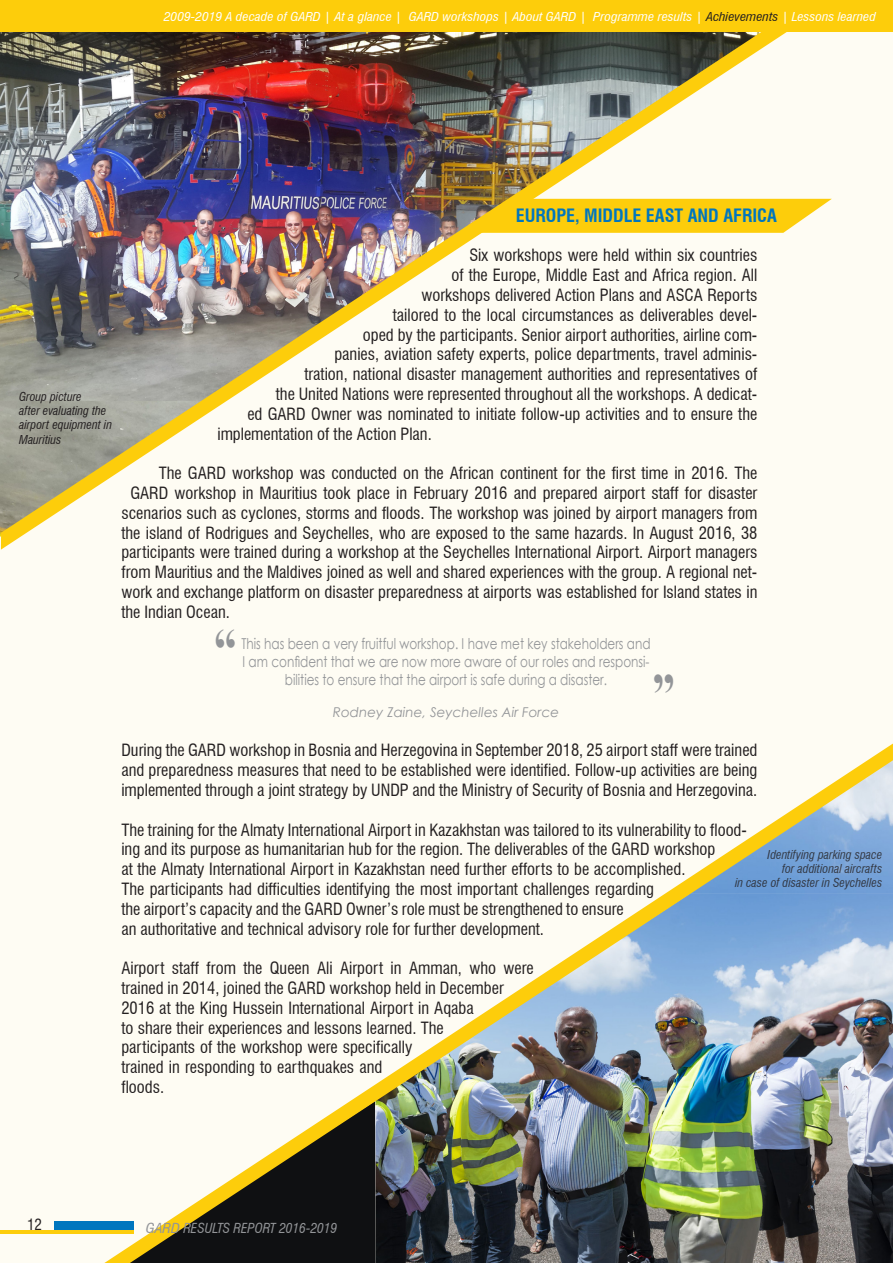
<style>
.page{position:relative;width:893px;height:1263px;background:#fff}
.page>*{position:absolute;margin:0;border:0;box-sizing:border-box;transform-origin:0 0}
.t1{font:700 56.25px "Times New Roman";color:#939598;scale:.8 1}
.t2{font:700 condensed 18px "Swiss 721 BT";color:#0076be}
.t3{font:condensed 16.5px/19.8px "Swiss 721 BT";color:#231f20}
.t4{font:15px/18px "Century Gothic";color:#939598;text-align:center;scale:.8 1}
.t5{font:condensed 15px "Swiss 721 BT";color:#231f20}
.t6{font:italic 13.5px "Century Gothic";color:#939598}
.t7{font:italic condensed 13.5px "Swiss 721 BT";color:#939598;scale:1.13 1}
.t8{font:italic condensed 12px/14.4px "Swiss 721 BT";color:#231f20}
.t9{font:italic condensed 12px "Swiss 721 BT";color:#fff;scale:1.13 1}
.s1{color:#231f20}
</style>
<div class="page">
<div style="left:0;top:18px;width:893px;height:1245px;background:#fefcf3"></div>
<img style="left:104px;top:743px;width:789px;height:520px">
<img style="left:1px;top:32px;width:831px;height:518px">
<div style="left:54px;top:1221px;width:80px;height:9px;background:#0076be"></div>
<hr style="left:0;top:1230px;width:134px;height:4px;background:#fdcd0b">
<div style="left:0;top:0;width:893px;height:32px;background:#fdcd0b"></div>
<svg style="left:476px;top:199px;width:356px;height:34px;background:#f9cd1d"></svg>
<p class="t9" style="left:164px;top:9px;width:632px">2009-2019 A decade of GARD | At a glance | GARD workshops | About GARD | Programme results | <span class="s1">Achievements</span> | Lessons learned</p>
<p class="t8" style="left:19px;top:389px;width:94px">Group picture<br>after evaluating the airport equipment in<br>Mauritius</p>
<p class="t2" style="left:516px;top:205px;width:263px">EUROPE, MIDDLE EAST AND AFRICA</p>
<p class="t3" style="left:469px;top:245px;width:289px">Six workshops were held within six countries</p>
<p class="t3" style="left:451px;top:265px;width:308px">of the Europe, Middle East and Africa region. All</p>
<p class="t3" style="left:421px;top:285px;width:338px">workshops delivered Action Plans and ASCA Reports</p>
<p class="t3" style="left:393px;top:305px;width:366px">tailored to the local circumstances as deliverables devel-</p>
<p class="t3" style="left:363px;top:325px;width:396px">oped by the participants. Senior airport authorities, airline com-</p>
<p class="t3" style="left:334px;top:344px;width:424px">panies, aviation safety experts, police departments, travel adminis-</p>
<p class="t3" style="left:304px;top:364px;width:455px">tration, national disaster management authorities and representatives of</p>
<p class="t3" style="left:276px;top:384px;width:483px">the United Nations were represented throughout all the workshops. A dedicat-</p>
<p class="t3" style="left:247px;top:404px;width:511px">ed GARD Owner was nominated to initiate follow-up activities and to ensure the</p>
<p class="t3" style="left:217px;top:424px;width:216px">implementation of the Action Plan.</p>
<p class="t3" style="left:159px;top:463px;width:600px">The GARD workshop was conducted on the African continent for the first time in 2016. The</p>
<p class="t3" style="left:130px;top:483px;width:628px">GARD workshop in Mauritius took place in February 2016 and prepared airport staff for disaster</p>
<p class="t3" style="left:121px;top:503px;width:638px">scenarios such as cyclones, storms and floods. The workshop was joined by airport managers from</p>
<p class="t3" style="left:121px;top:523px;width:638px">the island of Rodrigues and Seychelles, who are exposed to the same hazards. In August 2016, 38</p>
<p class="t3" style="left:121px;top:542px;width:638px">participants were trained during a workshop at the Seychelles International Airport. Airport managers</p>
<p class="t3" style="left:121px;top:562px;width:637px">from Mauritius and the Maldives joined as well and shared experiences with the group. A regional net-</p>
<p class="t3" style="left:121px;top:582px;width:638px">work and exchange platform on disaster preparedness at airports was established for Island states in</p>
<p class="t3" style="left:121px;top:602px;width:110px">the Indian Ocean.</p>
<p class="t1" style="left:214px;top:609px;width:30px">“</p>
<p class="t4" style="left:241px;top:634px;width:513px">This has been a very fruitful workshop. I have met key stakeholders and<br>I am confident that we are now more aware of our roles and responsi&shy;bilities to ensure that the airport is safe during a disaster.</p>
<p class="t6" style="left:333px;top:703px;width:228px">Rodney Zaine, Seychelles Air Force</p>
<p class="t1" style="left:652px;top:654px;width:30px">”</p>
<p class="t3" style="left:121px;top:740px;width:638px;text-align:justify">During the GARD workshop in Bosnia and Herzegovina in September 2018, 25 airport staff were trained and preparedness measures that need to be established were identified. Follow-up activities are being implemented through a joint strategy by UNDP and the Ministry of Security of Bosnia and Herzegovina.</p>
<p class="t3" style="left:121px;top:820px;width:627px">The training for the Almaty International Airport in Kazakhstan was tailored to its vulnerability to flood&shy;ing and its purpose as humanitarian hub for the region. The deliverables of the GARD workshop<br>at the Almaty International Airport in Kazakhstan need further efforts to be accomplished.<br>The participants had difficulties identifying the most important challenges regarding<br>the airport’s capacity and the GARD Owner’s role must be strengthened to ensure<br>an authoritative and technical advisory role for further development.</p>
<p class="t3" style="left:121px;top:958px;width:414px">Airport staff from the Queen Ali Airport in Amman, who were trained in 2014, joined the GARD workshop held in December 2016 at the King Hussein International Airport in Aqaba<br>to share their experiences and lessons learned. The<br>participants of the workshop were specifically<br>trained in responding to earthquakes and<br>floods.</p>
<p class="t8" style="left:735px;top:847px;width:149px;text-align:right">Identifying parking space<br>for additional aircrafts<br>in case of disaster in Seychelles</p>
<p class="t5" style="left:27px;top:1216px;width:16px">12</p>
<p class="t7" style="left:146px;top:1219px;width:171px">GARD RESULTS REPORT 2016-2019</p>
</div>
